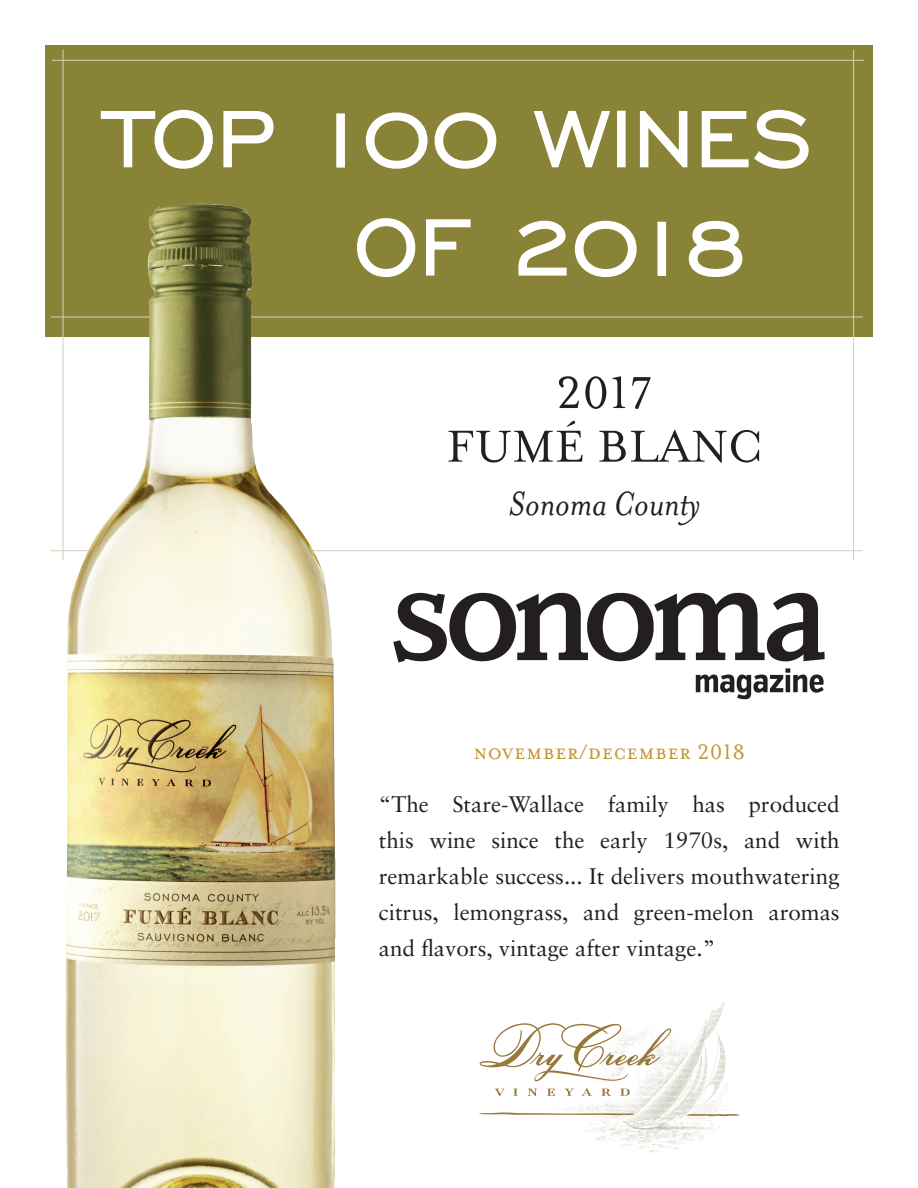
<style>
.page{position:relative;width:918px;height:1188px;background:#fff}
.page>*{position:absolute;margin:0;border:0;box-sizing:border-box;transform-origin:0 0}
.t1{font:101.25px/108.3px "Engravers Gothic BT";color:#fff}
.t2{font:51.45px/53.7px "Mrs Eaves Small Caps";letter-spacing:.005em;color:#231f20;text-align:center}
.t3{font:italic 38.55px "Mrs Eaves";color:#231f20}
.t4{font:24px "Mrs Eaves Small Caps";letter-spacing:.02em;color:#c29630}
.t5{font:22.5px/36px "Sabon";color:#231f20;text-align:justify}
</style>
<div class="page">
<div style="left:45px;top:45px;width:828px;height:292px;background:#898337"></div>
<hr style="left:52px;top:60px;width:812px;height:1px;background:#d4d2bc">
<hr style="left:63px;top:50px;width:1px;height:511px;background:#d4d2bc">
<hr style="left:51px;top:317px;width:812px;height:1px;background:#d4d2bc">
<hr style="left:51px;top:550px;width:812px;height:1px;background:#d4d2bc">
<hr style="left:853px;top:50px;width:1px;height:511px;background:#d4d2bc">
<img style="left:65px;top:204px;width:271px;height:984px">
<svg style="left:100px;top:109px;width:113px;height:60px"></svg>
<svg style="left:223px;top:111px;width:51px;height:57px"></svg>
<div style="left:336px;top:113px;width:9px;height:55px;border:2px solid #fff"></div>
<svg style="left:365px;top:112px;width:63px;height:57px"></svg>
<svg style="left:434px;top:112px;width:63px;height:57px"></svg>
<svg style="left:533px;top:111px;width:77px;height:57px"></svg>
<div style="left:617px;top:111px;width:9px;height:56px;border:2px solid #fff"></div>
<svg style="left:639px;top:111px;width:49px;height:57px"></svg>
<svg style="left:701px;top:109px;width:108px;height:60px"></svg>
<svg style="left:357px;top:218px;width:59px;height:59px"></svg>
<svg style="left:426px;top:219px;width:45px;height:57px"></svg>
<svg style="left:518px;top:220px;width:49px;height:56px"></svg>
<svg style="left:574px;top:220px;width:63px;height:57px"></svg>
<div style="left:657px;top:222px;width:9px;height:54px;border:2px solid #fff"></div>
<svg style="left:688px;top:220px;width:55px;height:57px"></svg>
<img style="left:393px;top:593px;width:432px;height:106px">
<img style="left:554px;top:1002px;width:174px;height:151px">
<svg style="left:480px;top:1023px;width:191px;height:73px"></svg>
<svg style="left:479px;top:1112px;width:155px;height:3px"></svg>
<svg style="left:686px;top:1114px;width:53px;height:2px"></svg>
<h1 class="t1" style="left:354px;top:82px;width:460px;text-indent:-247px">TOP 100 WINES<br>OF 2018</h1>
<h2 class="t2" style="left:447px;top:366px;width:318px">2017<br>FUMÉ BLANC</h2>
<h3 class="t3" style="left:509px;top:483px;width:193px">Sonoma County</h3>
<p class="t4" style="left:474px;top:739px;width:273px">november/december 2018</p>
<p class="t5" style="left:379px;top:785px;width:462px">“The Stare-Wallace family has produced this wine since the early 1970s, and with remarkable success... It delivers mouthwatering citrus, lemongrass, and green-melon aromas and flavors, vintage after vintage.”</p>
</div>
